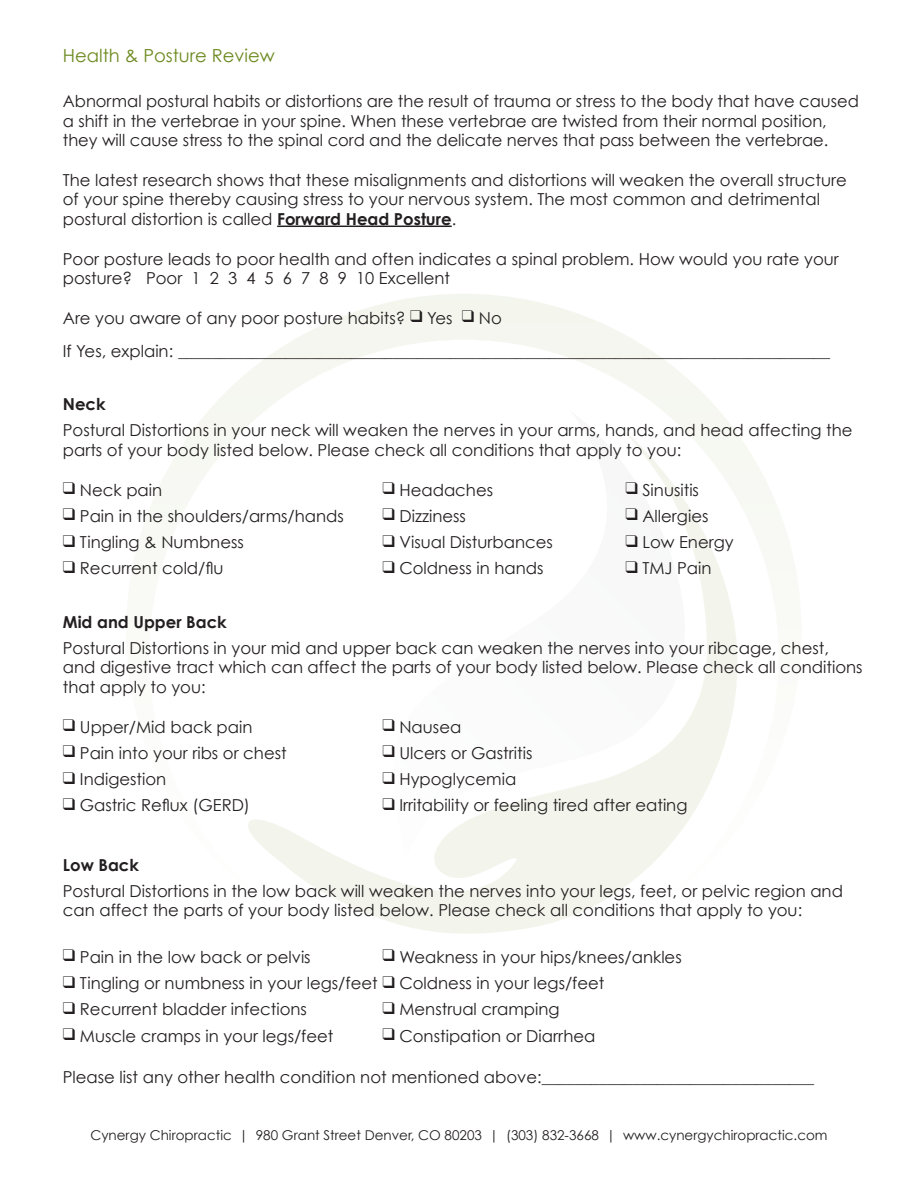
<style>
.page{position:relative;width:918px;height:1188px;background:#fff}
.page>*{position:absolute;margin:0;border:0;box-sizing:border-box;transform-origin:0 0}
.t1{font:18px "Century Gothic";color:#6c8a1f}
.t2{font:16.5px/19.5px "Century Gothic";color:#231f20}
.t3{font:700 16.5px "Century Gothic";color:#231f20}
.t4{font:13.5px "Century Gothic";color:#231f20}
.s1{font-weight:700}
</style>
<div class="page">
<svg style="left:137px;top:294px;width:654px;height:640px"></svg>
<svg style="left:378px;top:410px;width:318px;height:449px"></svg>
<hr style="left:277px;top:226px;width:175px;height:1px;background:#231f20">
<p class="t1" style="left:63px;top:45px;width:213px">Health &amp; Posture Review</p>
<p class="t2" style="left:63px;top:91px;width:798px">Abnormal postural habits or distortions are the result of trauma or stress to the body that have caused a shift in the vertebrae in your spine. When these vertebrae are twisted from their normal position, they will cause stress to the spinal cord and the delicate nerves that pass between the vertebrae.</p>
<p class="t2" style="left:63px;top:170px;width:785px">The latest research shows that these misalignments and distortions will weaken the overall structure of your spine thereby causing stress to your nervous system. The most common and detrimental postural distortion is called <span class="s1">Forward Head Posture</span>.</p>
<p class="t2" style="left:63px;top:249px;width:778px">Poor posture leads to poor health and often indicates a spinal problem. How would you rate your posture? Poor 1 2 3 4 5 6 7 8 9 10 Excellent</p>
<p class="t2" style="left:63px;top:308px;width:441px">Are you aware of any poor posture habits? ❑ Yes ❑ No</p>
<p class="t2" style="left:63px;top:341px;width:769px">If Yes, explain: _______________________________________________________________________________</p>
<p class="t3" style="left:63px;top:394px;width:44px">Neck</p>
<p class="t2" style="left:63px;top:420px;width:791px">Postural Distortions in your neck will weaken the nerves in your arms, hands, and head affecting the parts of your body listed below. Please check all conditions that apply to you:</p>
<p class="t2" style="left:63px;top:480px;width:101px">❑ Neck pain</p>
<p class="t2" style="left:382px;top:480px;width:112px">❑ Headaches</p>
<p class="t2" style="left:625px;top:480px;width:75px">❑ Sinusitis</p>
<p class="t2" style="left:63px;top:506px;width:283px">❑ Pain in the shoulders/arms/hands</p>
<p class="t2" style="left:382px;top:506px;width:85px">❑ Dizziness</p>
<p class="t2" style="left:625px;top:506px;width:85px">❑ Allergies</p>
<p class="t2" style="left:63px;top:532px;width:183px">❑ Tingling &amp; Numbness</p>
<p class="t2" style="left:382px;top:532px;width:172px">❑ Visual Disturbances</p>
<p class="t2" style="left:625px;top:532px;width:110px">❑ Low Energy</p>
<p class="t2" style="left:63px;top:558px;width:162px">❑ Recurrent cold/flu</p>
<p class="t2" style="left:382px;top:558px;width:163px">❑ Coldness in hands</p>
<p class="t2" style="left:625px;top:558px;width:88px">❑ TMJ Pain</p>
<p class="t3" style="left:63px;top:611px;width:166px">Mid and Upper Back</p>
<p class="t2" style="left:63px;top:638px;width:801px">Postural Distortions in your mid and upper back can weaken the nerves into your ribcage, chest, and digestive tract which can affect the parts of your body listed below. Please check all conditions that apply to you:</p>
<p class="t2" style="left:63px;top:717px;width:191px">❑ Upper/Mid back pain</p>
<p class="t2" style="left:382px;top:717px;width:80px">❑ Nausea</p>
<p class="t2" style="left:63px;top:743px;width:225px">❑ Pain into your ribs or chest</p>
<p class="t2" style="left:382px;top:743px;width:152px">❑ Ulcers or Gastritis</p>
<p class="t2" style="left:63px;top:769px;width:105px">❑ Indigestion</p>
<p class="t2" style="left:382px;top:769px;width:135px">❑ Hypoglycemia</p>
<p class="t2" style="left:63px;top:795px;width:189px">❑ Gastric Reflux (GERD)</p>
<p class="t2" style="left:382px;top:795px;width:307px">❑ Irritability or feeling tired after eating</p>
<p class="t3" style="left:63px;top:854px;width:78px">Low Back</p>
<p class="t2" style="left:63px;top:881px;width:782px">Postural Distortions in the low back will weaken the nerves into your legs, feet, or pelvic region and can affect the parts of your body listed below. Please check all conditions that apply to you:</p>
<p class="t2" style="left:63px;top:947px;width:249px">❑ Pain in the low back or pelvis</p>
<p class="t2" style="left:382px;top:947px;width:301px">❑ Weakness in your hips/knees/ankles</p>
<p class="t2" style="left:63px;top:973px;width:543px">❑ Tingling or numbness in your legs/feet ❑ Coldness in your legs/feet</p>
<p class="t2" style="left:63px;top:999px;width:246px">❑ Recurrent bladder infections</p>
<p class="t2" style="left:382px;top:999px;width:179px">❑ Menstrual cramping</p>
<p class="t2" style="left:63px;top:1026px;width:272px">❑ Muscle cramps in your legs/feet</p>
<p class="t2" style="left:382px;top:1026px;width:215px">❑ Constipation or Diarrhea</p>
<p class="t2" style="left:63px;top:1067px;width:753px">Please list any other health condition not mentioned above:_________________________________</p>
<p class="t4" style="left:90px;top:1127px;width:739px">Cynergy Chiropractic | 980 Grant Street Denver, CO 80203 | (303) 832-3668 | www.cynergychiropractic.com</p>
</div>
